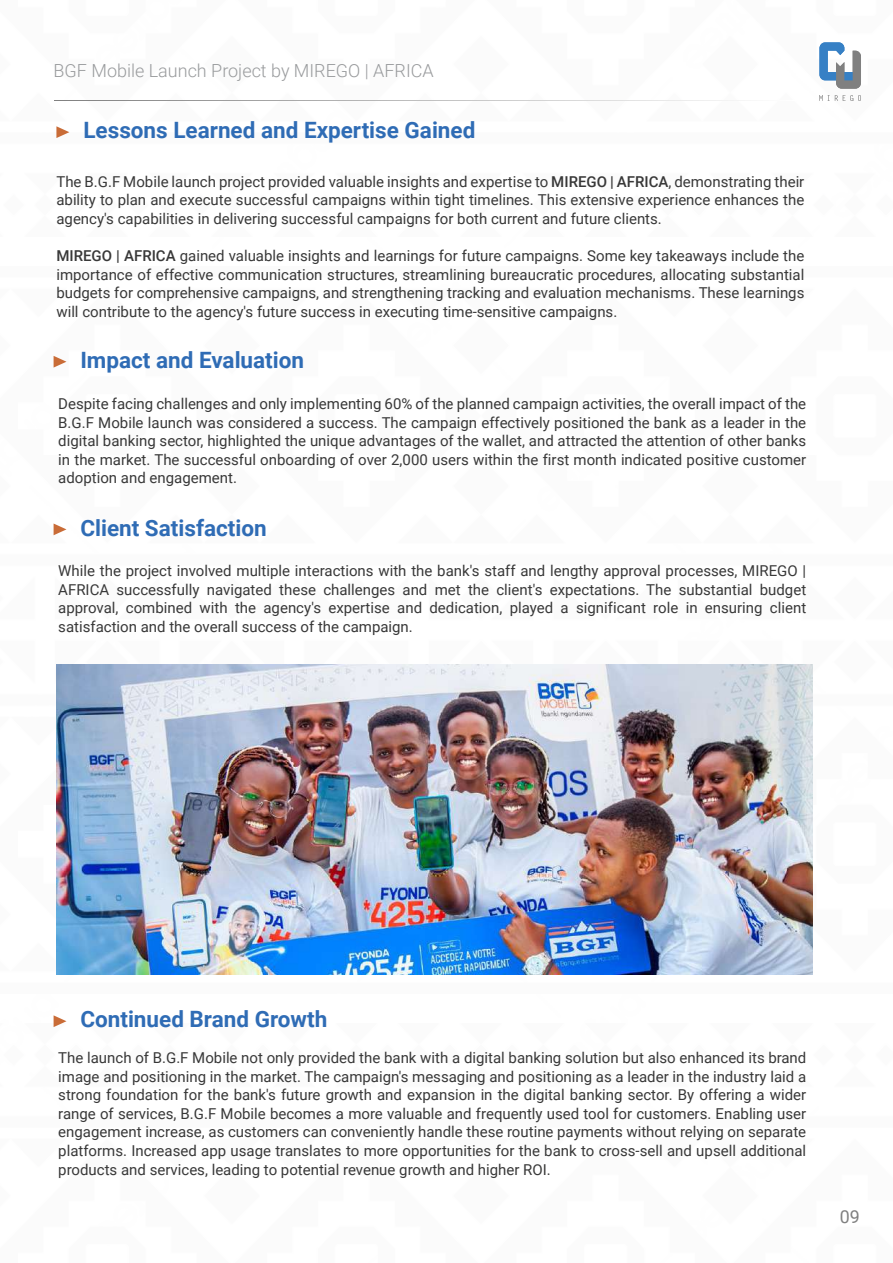
<style>
.page{position:relative;width:893px;height:1263px;background:#fff}
.page>*{position:absolute;margin:0;border:0;box-sizing:border-box;transform-origin:0 0}
.t1{font:700 22.5px "Roboto";color:#2f6cb5}
.t2{font:300 18px "Roboto";color:#999b9d}
.t3{font:17.85px "Roboto";color:#808080}
.t4{font:15px/18.6px "Roboto";color:#383838;text-align:justify}
.s1{font-weight:500}
</style>
<div class="page">
<svg style="left:819px;top:42px;width:42px;height:47px"></svg>
<svg style="left:819px;top:95px;width:42px;height:6px"></svg>
<svg style="left:54px;top:100px;width:680px;height:1px"></svg>
<img style="left:56px;top:664px;width:756px;height:310px">
<svg style="left:54px;top:356px;width:12px;height:12px"></svg>
<svg style="left:54px;top:523px;width:12px;height:12px"></svg>
<svg style="left:54px;top:1015px;width:12px;height:12px"></svg>
<svg style="left:56px;top:126px;width:13px;height:12px"></svg>
<p class="t2" style="left:54px;top:58px;width:382px">BGF Mobile Launch Project by MIREGO | AFRICA</p>
<h1 class="t1" style="left:83px;top:115px;width:393px">Lessons Learned and Expertise Gained</h1>
<p class="t4" style="left:56px;top:172px;width:749px">The B.G.F Mobile launch project provided valuable insights and expertise to <span class="s1">MIREGO | AFRICA</span>, demonstrating their ability to plan and execute successful campaigns within tight timelines. This extensive experience enhances the agency's capabilities in delivering successful campaigns for both current and future clients.</p>
<p class="t4" style="left:56px;top:246px;width:749px"><span class="s1">MIREGO | AFRICA</span> gained valuable insights and learnings for future campaigns. Some key takeaways include the importance of effective communication structures, streamlining bureaucratic procedures, allocating substantial budgets for comprehensive campaigns, and strengthening tracking and evaluation mechanisms. These learnings will contribute to the agency's future success in executing time-sensitive campaigns.</p>
<h1 class="t1" style="left:80px;top:344px;width:225px">Impact and Evaluation</h1>
<p class="t4" style="left:58px;top:394px;width:749px">Despite facing challenges and only implementing 60% of the planned campaign activities, the overall impact of the B.G.F Mobile launch was considered a success. The campaign effectively positioned the bank as a leader in the digital banking sector, highlighted the unique advantages of the wallet, and attracted the attention of other banks in the market. The successful onboarding of over 2,000 users within the first month indicated positive customer adoption and engagement.</p>
<h1 class="t1" style="left:80px;top:512px;width:188px">Client Satisfaction</h1>
<p class="t4" style="left:58px;top:561px;width:749px">While the project involved multiple interactions with the bank's staff and lengthy approval processes, MIREGO | AFRICA successfully navigated these challenges and met the client's expectations. The substantial budget approval, combined with the agency's expertise and dedication, played a significant role in ensuring client satisfaction and the overall success of the campaign.</p>
<h1 class="t1" style="left:80px;top:1004px;width:249px">Continued Brand Growth</h1>
<p class="t4" style="left:58px;top:1048px;width:750px">The launch of B.G.F Mobile not only provided the bank with a digital banking solution but also enhanced its brand image and positioning in the market. The campaign's messaging and positioning as a leader in the industry laid a strong foundation for the bank's future growth and expansion in the digital banking sector. By offering a wider range of services, B.G.F Mobile becomes a more valuable and frequently used tool for customers. Enabling user engagement increase, as customers can conveniently handle these routine payments without relying on separate platforms. Increased app usage translates to more opportunities for the bank to cross-sell and upsell additional products and services, leading to potential revenue growth and higher ROI.</p>
<p class="t3" style="left:840px;top:1204px;width:22px">09</p>
</div>
